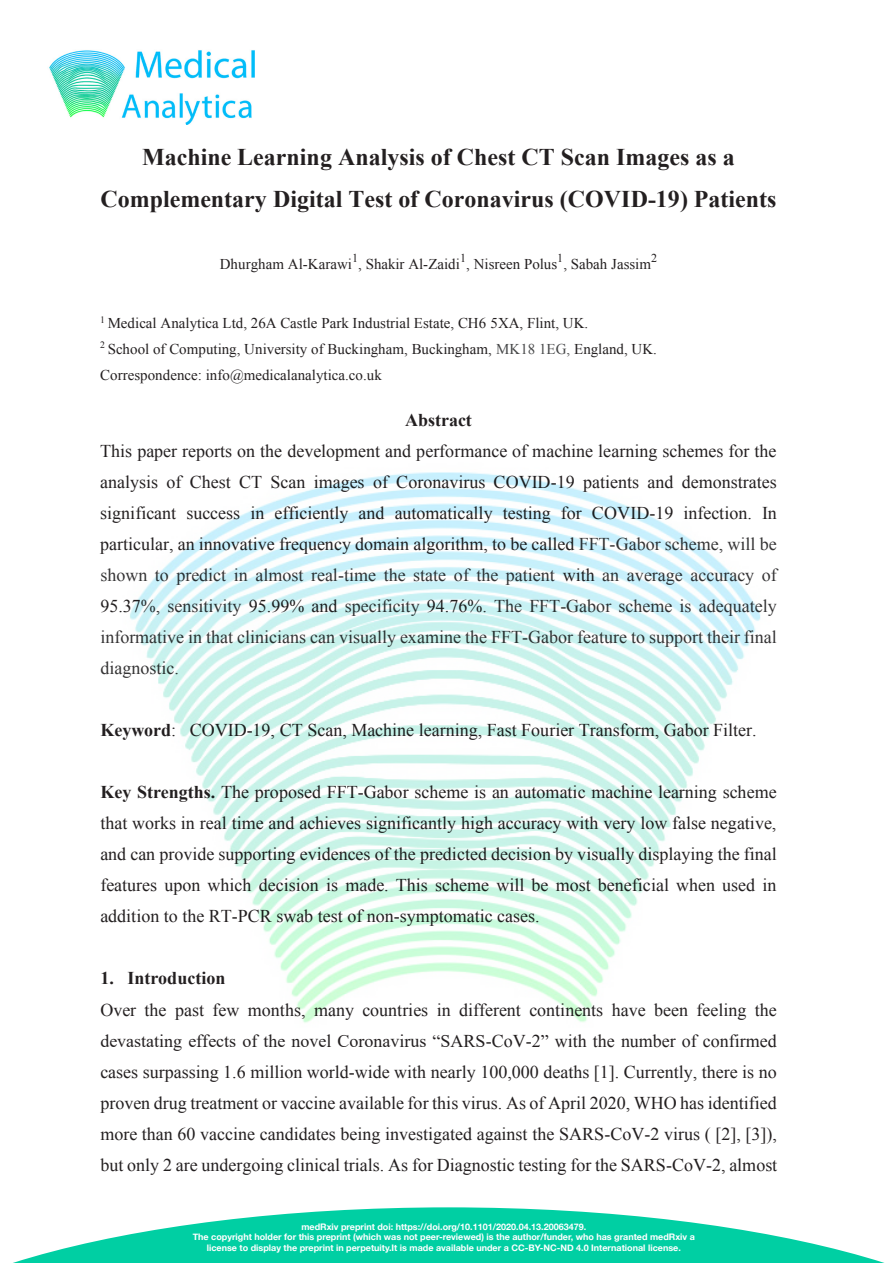
<style>
.page{position:relative;width:893px;height:1263px;background:#fff}
.page>*{position:absolute;margin:0;border:0;box-sizing:border-box;transform-origin:0 0}
.t1{font:700 24px/41.4px "Times New Roman";color:#231f20;text-align:center}
.t2{font:18px/31px "Times New Roman";color:#231f20;text-align:justify}
.t3{font:700 18px "Times New Roman";color:#231f20}
.t4{font:15px/25.8px "Times New Roman";color:#231f20}
.t5{font:12px "Times New Roman";color:#231f20}
.t6{font:700 9px/10.8px "Helvetica Neue";color:#fff;text-align:center}
.s1{color:#474849}
.s2{color:#353435}
.s3{font-weight:700}
</style>
<div class="page">
<svg style="left:13px;top:1207px;width:872px;height:56px;fill:#00cfa3"></svg>
<img style="left:130px;top:472px;width:631px;height:551px">
<img style="left:49px;top:50px;width:206px;height:74px">
<h1 class="t1" style="left:100px;top:136px;width:677px">Machine Learning Analysis of Chest CT Scan Images as a<br>Complementary Digital Test of Coronavirus (COVID-19) Patients</h1>
<p class="t5" style="left:352px;top:250px;width:8px">1</p>
<p class="t5" style="left:460px;top:250px;width:8px">1</p>
<p class="t5" style="left:557px;top:250px;width:8px">1</p>
<p class="t5" style="left:651px;top:250px;width:8px">2</p>
<p class="t4" style="left:220px;top:250px;width:433px">Dhurgham Al-Karawi , Shakir Al-Zaidi , Nisreen Polus , Sabah Jassim</p>
<p class="t4" style="left:100px;top:310px;width:558px"><sup>1</sup> Medical Analytica Ltd, 26A Castle Park Industrial Estate, CH6 5XA, Flint, UK.<br><sup>2</sup> School of Computing, University of Buckingham, Buckingham, <span class="s1">MK18 1EG,</span> England, UK.<br>Correspondence: info@medicalanalytica.co.uk</p>
<p class="t3" style="left:405px;top:407px;width:68px">Abstract</p>
<p class="t2" style="left:100px;top:435px;width:678px">This paper reports on the development and performance of machine learning schemes for the analysis of Chest CT Scan images of Coronavirus COVID-19 patients and demonstrates significant success in efficiently and automatically testing for COVID-19 infection. In particular, an innovative frequency domain algorithm, to be called <span class="s2">FFT-Gabor scheme, will be shown to predict in almost real-time the state of the patient</span> with <span class="s2">an average accuracy of </span>95.37<span class="s2">%, sensitivity</span> 95.99% and <span class="s2">specificity</span> 94.76%<span class="s2">. The FFT-Gabor scheme is adequately informative in that clinicians can visually examine the FFT-Gabor feature to support their final diagnostic.</span></p>
<p class="t2" style="left:100px;top:714px;width:658px"><span class="s3">Keyword</span>: COVID-19, CT Scan, Machine learning, Fast Fourier Transform, Gabor Filter.</p>
<p class="t2" style="left:100px;top:776px;width:678px"><span class="s3">Key Strengths.</span> The proposed FFT-Gabor scheme is an automatic machine learning scheme that works in real time and achieves significantly high accuracy with very low false negative, and can provide supporting evidences of the predicted decision by visually displaying the final features upon which decision is made. This scheme will be most beneficial when used in addition to the RT-PCR swab test of non-symptomatic cases.</p>
<p class="t3" style="left:100px;top:966px;width:126px">1. Introduction</p>
<p class="t2" style="left:100px;top:994px;width:678px">Over the past few months, many countries in different continents have been feeling the devastating effects of the novel Coronavirus “SARS-CoV-2” with the number of confirmed cases surpassing 1.6 million world-wide with nearly 100,000 deaths [1]. Currently, there is no proven drug treatment or vaccine available for this virus. As of April 2020, WHO has identified more than 60 vaccine candidates being investigated against the SARS-CoV-2 virus ( [2], [3]), but only 2 are undergoing clinical trials. As for Diagnostic testing for the SARS-CoV-2, almost</p>
<p class="t6" style="left:301px;top:1221px;width:286px">medRxiv preprint doi: https://doi.org/10.1101/2020.04.13.20063479.</p>
<p class="t6" style="left:193px;top:1232px;width:504px">The copyright holder for this preprint (which was not peer-reviewed) is the author/funder, who has granted medRxiv a license to display the preprint in perpetuity. It is made available under a CC-BY-NC-ND 4.0 International license.</p>
</div>
